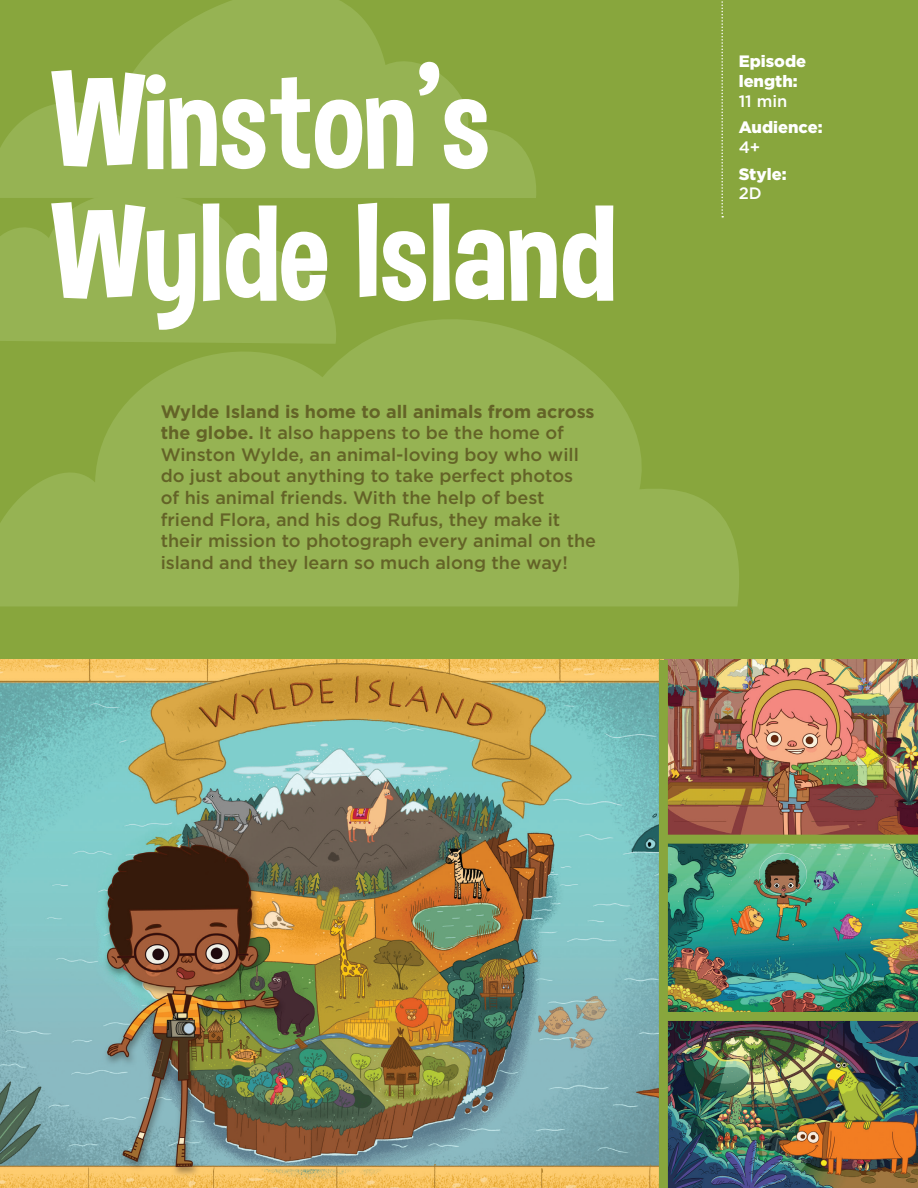
<style>
.page{position:relative;width:918px;height:1188px;background:#88a63d}
.page>*{position:absolute;margin:0;border:0;box-sizing:border-box;transform-origin:0 0}
.t1{font:138px "Dimbo";color:#fff}
.t2{font:500 18px/21.6px "Gotham";color:#636327}
.t3{font:900 16.5px/19.8px "Gotham";color:#fff}
.t4{font:500 16.5px "Gotham";color:#fff}
.s1{font-weight:700}
</style>
<div class="page">
<img style="left:668px;top:1021px;width:250px;height:167px">
<img style="left:668px;top:660px;width:250px;height:175px">
<img style="left:0;top:660px;width:659px;height:528px">
<img style="left:668px;top:844px;width:250px;height:168px">
<svg style="left:0;top:319px;width:739px;height:287px;fill:#96b353"></svg>
<svg style="left:0;top:0;width:536px;height:198px;fill:#96b353"></svg>
<svg style="left:0;top:162px;width:341px;height:182px;fill:#96b353"></svg>
<svg style="left:721px;top:1px;width:2px;height:217px"></svg>
<h1 class="t1" style="left:54px;top:37px;width:437px">Winston’s</h1>
<h1 class="t1" style="left:54px;top:169px;width:563px">Wylde Island</h1>
<p class="t2" style="left:161px;top:400px;width:437px"><span class="s1">Wylde Island is home to all animals from across the globe.</span> It also happens to be the home of Winston Wylde, an animal-loving boy who will do just about anything to take perfect photos of his animal friends. With the help of best friend Flora, and his dog Rufus, they make it their mission to photograph every animal on the island and they learn so much along the way!</p>
<p class="t3" style="left:739px;top:51px;width:69px">Episode length:</p>
<p class="t4" style="left:739px;top:90px;width:50px">11 min</p>
<p class="t3" style="left:739px;top:117px;width:85px">Audience:</p>
<p class="t4" style="left:739px;top:137px;width:23px">4+</p>
<p class="t3" style="left:739px;top:164px;width:49px">Style:</p>
<p class="t4" style="left:739px;top:183px;width:25px">2D</p>
</div>
